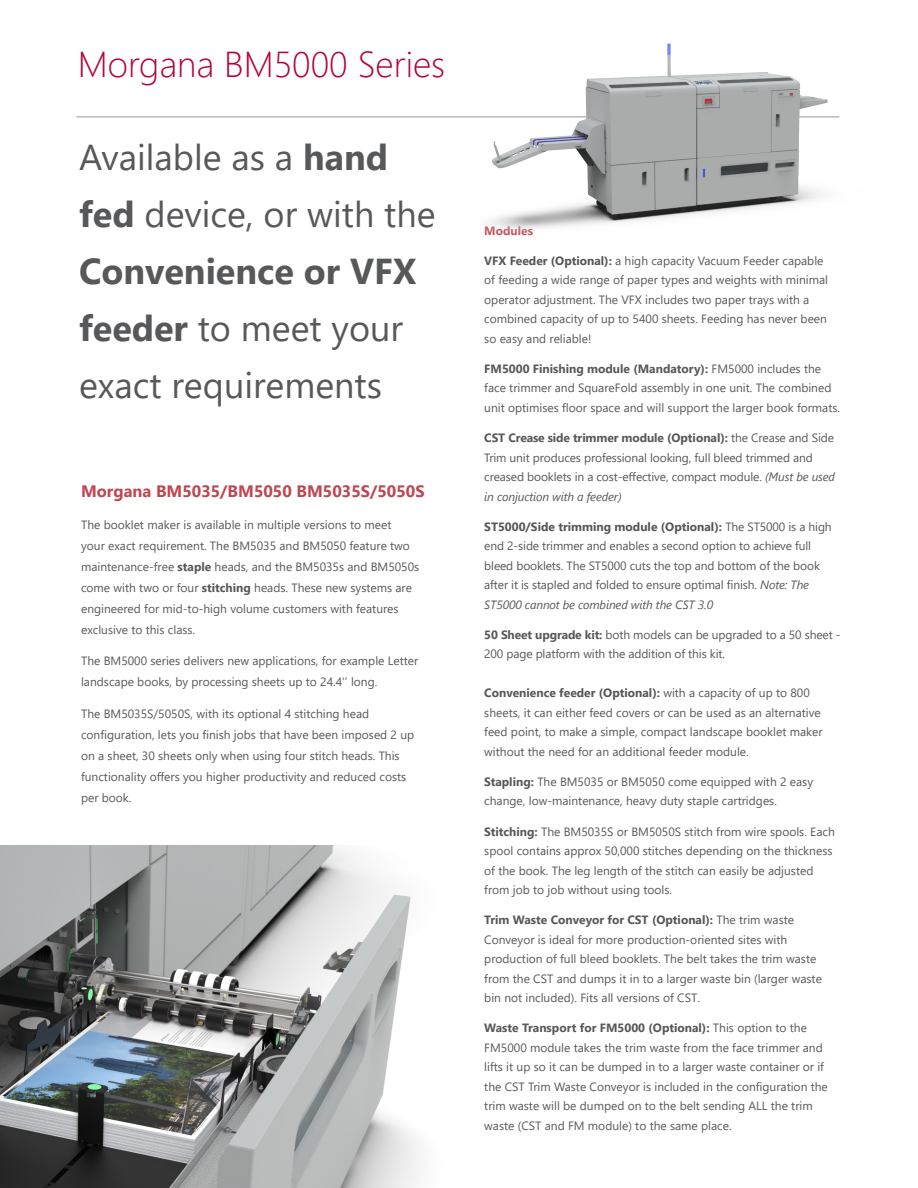
<style>
.page{position:relative;width:918px;height:1188px;background:#fff}
.page>*{position:absolute;margin:0;border:0;box-sizing:border-box;transform-origin:0 0}
.t1{font:36px/57px "Segoe UI";color:#57585a}
.t2{font:300 36px "Segoe UI";color:#b30437}
.Main_body_text_v2_121118{font:700 16.5px "Segoe UI";color:#c04651}
.Main_body_text_v2_121118-2{font:12px/19.5px "Segoe UI";color:#57585a}
.Main_body_text_v2_121118-3{font:700 12px "Segoe UI";color:#c04651}
.s1{font-weight:700}
.s2{font-weight:700;color:#545557}
.s3{font-style:italic}
</style>
<div class="page">
<hr style="left:77px;top:117px;width:762px;height:1px;background:#939598">
<img style="left:0;top:845px;width:420px;height:343px">
<img style="left:480px;top:43px;width:360px;height:186px">
<p class="t2" style="left:78px;top:31px;width:369px">Morgana BM5000 Series</p>
<p class="t1" style="left:79px;top:126px;width:358px">Available as a <span class="s1">hand fed</span> device, or with the<br><span class="s1">Convenience or VFX feeder</span> to meet your exact requirements</p>
<p class="Main_body_text_v2_121118" style="left:81px;top:476px;width:345px">Morgana BM5035/BM5050 BM5035S/5050S</p>
<p class="Main_body_text_v2_121118-2" style="left:81px;top:513px;width:340px;line-height:21px">The booklet maker is available in multiple versions to meet<br>your exact requirement. The BM5035 and BM5050 feature two maintenance-free <span class="s1">staple</span> heads, and the BM5035s and BM5050s come with two or four <span class="s1">stitching</span> heads. These new systems are engineered for mid-to-high volume customers with features exclusive to this class.</p>
<p class="Main_body_text_v2_121118-2" style="left:81px;top:649px;width:339px;line-height:21px">The BM5000 series delivers new applications, for example Letter landscape books, by processing sheets up to 24.4’’ long.</p>
<p class="Main_body_text_v2_121118-2" style="left:81px;top:702px;width:335px;line-height:21px">The BM5035S/5050S, with its optional 4 stitching head configuration, lets you finish jobs that have been imposed 2 up on a sheet, 30 sheets only when using four stitch heads. This functionality offers you higher productivity and reduced costs per book.</p>
<p class="Main_body_text_v2_121118-3" style="left:484px;top:219px;width:50px">Modules</p>
<p class="Main_body_text_v2_121118-2" style="left:484px;top:250px;width:345px"><span class="s1">VFX Feeder</span> <span class="s2">(Optional)</span><span class="s1">:</span> a high capacity Vacuum Feeder capable of feeding a wide range of paper types and weights with minimal operator adjustment. The VFX includes two paper trays with a combined capacity of up to 5400 sheets. Feeding has never been so easy and reliable!</p>
<p class="Main_body_text_v2_121118-2" style="left:484px;top:358px;width:357px"><span class="s1">FM5000 Finishing module (Mandatory):</span> FM5000 includes the face trimmer and SquareFold assembly in one unit. The combined unit optimises floor space and will support the larger book formats.</p>
<p class="Main_body_text_v2_121118-2" style="left:484px;top:427px;width:352px"><span class="s1">CST Crease side trimmer module</span> <span class="s2">(Optional)</span><span class="s1">:</span> the Crease and Side Trim unit produces professional looking, full bleed trimmed and creased booklets in a cost-effective, compact module. <span class="s3">(Must be used in conjuction with a feeder)</span></p>
<p class="Main_body_text_v2_121118-2" style="left:484px;top:516px;width:349px"><span class="s2">ST5000/Side trimming module (Optional):</span> The ST5000 is a high end 2-side trimmer and enables a second option to achieve full bleed booklets. The ST5000 cuts the top and bottom of the book after it is stapled and folded to ensure optimal finish. <span class="s3">Note: The ST5000 cannot be combined with the CST 3.0</span></p>
<p class="Main_body_text_v2_121118-2" style="left:484px;top:624px;width:358px"><span class="s1">50 Sheet upgrade kit:</span> both models can be upgraded to a 50 sheet -<br>200 page platform with the addition of this kit.</p>
<p class="Main_body_text_v2_121118-2" style="left:484px;top:682px;width:340px"><span class="s1">Convenience feeder</span> <span class="s2">(Optional)</span><span class="s1">:</span> with a capacity of up to 800 sheets, it can either feed covers or can be used as an alternative feed point, to make a simple, compact landscape booklet maker without the need for an additional feeder module.</p>
<p class="Main_body_text_v2_121118-2" style="left:484px;top:771px;width:330px"><span class="s1">Stapling:</span> The BM5035 or BM5050 come equipped with 2 easy change, low-maintenance, heavy duty staple cartridges.</p>
<p class="Main_body_text_v2_121118-2" style="left:484px;top:820px;width:352px"><span class="s1">Stitching:</span> The BM5035S or BM5050S stitch from wire spools. Each spool contains approx 50,000 stitches depending on the thickness of the book. The leg length of the stitch can easily be adjusted from job to job without using tools.</p>
<p class="Main_body_text_v2_121118-2" style="left:484px;top:909px;width:339px"><span class="s1">Trim Waste Conveyor for CST</span> <span class="s2">(Optional):</span> The trim waste Conveyor is ideal for more production-oriented sites with production of full bleed booklets. The belt takes the trim waste from the CST and dumps it in to a larger waste bin (larger waste bin not included). Fits all versions of CST.</p>
<p class="Main_body_text_v2_121118-2" style="left:484px;top:1017px;width:345px"><span class="s1">Waste Transport for FM5000</span> <span class="s2">(Optional):</span> This option to the FM5000 module takes the trim waste from the face trimmer and lifts it up so it can be dumped in to a larger waste container or if the CST Trim Waste Conveyor is included in the configuration the trim waste will be dumped on to the belt sending ALL the trim waste (CST and FM module) to the same place.</p>
</div>
